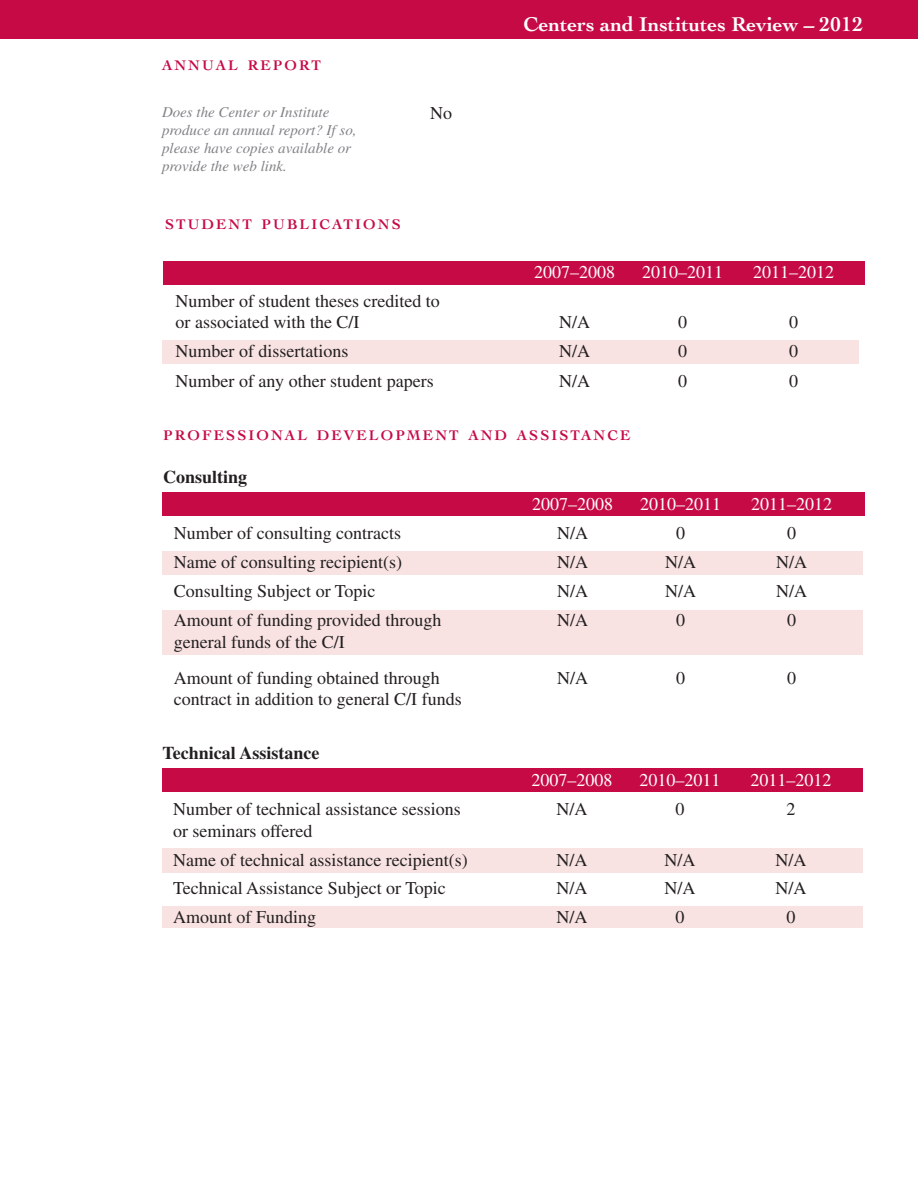
<style>
.page{position:relative;width:918px;height:1188px;background:#fff}
.page>*{position:absolute;margin:0;border:0;box-sizing:border-box;transform-origin:0 0}
.t1{font:700 21px "Cochin";color:#fff}
.t2{font:18px/21.6px "Times";color:#231f20}
.t3{font:18px "Times";color:#fff}
.t4{font:700 18px "Times";color:#231f20}
.question{font:italic 15px/18px "Times";color:#808285}
.sub-heading{font:700 14.7px "Cochin";letter-spacing:.145em;color:#c60a45}
</style>
<div class="page">
<div style="left:162px;top:610px;width:701px;height:45px;background:#f8e3e2"></div>
<div style="left:162px;top:551px;width:701px;height:24px;background:#f8e3e2"></div>
<div style="left:162px;top:340px;width:697px;height:23px;background:#f8e3e2"></div>
<div style="left:163px;top:261px;width:702px;height:23px;background:#c60a45"></div>
<div style="left:162px;top:492px;width:702px;height:24px;background:#c60a45"></div>
<div style="left:163px;top:768px;width:700px;height:24px;background:#c60a45"></div>
<div style="left:163px;top:849px;width:700px;height:24px;background:#f8e3e2"></div>
<div style="left:163px;top:906px;width:700px;height:21px;background:#f8e3e2"></div>
<div style="left:0;top:0;width:918px;height:39px;background:#c60a45"></div>
<p class="sub-heading" style="left:162px;top:56px;width:160px">ANNUAL REPORT</p>
<p class="question" style="left:162px;top:103px;width:196px">Does the Center or Institute produce an annual report? If so, please have copies available or provide the web link.</p>
<p class="sub-heading" style="left:165px;top:216px;width:237px">STUDENT PUBLICATIONS</p>
<p class="t2" style="left:430px;top:102px;width:23px">No</p>
<p class="t2" style="left:176px;top:290px;width:266px">Number of student theses credited to or associated with the C/I</p>
<p class="t1" style="left:524px;top:12px;width:341px">Centers and Institutes Review – 2012</p>
<p class="t3" style="left:534px;top:261px;width:82px">2007–2008</p>
<p class="t3" style="left:642px;top:261px;width:82px">2010–2011</p>
<p class="t3" style="left:753px;top:261px;width:82px">2011–2012</p>
<p class="t2" style="left:559px;top:311px;width:32px">N/A</p>
<p class="t2" style="left:678px;top:311px;width:10px">0</p>
<p class="t2" style="left:789px;top:311px;width:10px">0</p>
<p class="t2" style="left:176px;top:341px;width:174px">Number of dissertations</p>
<p class="t2" style="left:559px;top:341px;width:32px">N/A</p>
<p class="t2" style="left:678px;top:341px;width:10px">0</p>
<p class="t2" style="left:789px;top:341px;width:10px">0</p>
<p class="t2" style="left:176px;top:370px;width:260px">Number of any other student papers</p>
<p class="t2" style="left:559px;top:370px;width:32px">N/A</p>
<p class="t2" style="left:678px;top:370px;width:10px">0</p>
<p class="t2" style="left:789px;top:370px;width:10px">0</p>
<p class="sub-heading" style="left:163px;top:426px;width:469px">PROFESSIONAL DEVELOPMENT AND ASSISTANCE</p>
<p class="t4" style="left:163px;top:466px;width:86px">Consulting</p>
<p class="t3" style="left:532px;top:494px;width:82px">2007–2008</p>
<p class="t3" style="left:640px;top:494px;width:82px">2010–2011</p>
<p class="t3" style="left:751px;top:494px;width:83px">2011–2012</p>
<p class="t2" style="left:174px;top:522px;width:229px">Number of consulting contracts</p>
<p class="t2" style="left:557px;top:522px;width:32px">N/A</p>
<p class="t2" style="left:676px;top:522px;width:10px">0</p>
<p class="t2" style="left:787px;top:522px;width:10px">0</p>
<p class="t2" style="left:174px;top:551px;width:230px">Name of consulting recipient(s)</p>
<p class="t2" style="left:557px;top:551px;width:32px">N/A</p>
<p class="t2" style="left:665px;top:551px;width:32px">N/A</p>
<p class="t2" style="left:776px;top:551px;width:32px">N/A</p>
<p class="t2" style="left:174px;top:580px;width:203px">Consulting Subject or Topic</p>
<p class="t2" style="left:557px;top:580px;width:32px">N/A</p>
<p class="t2" style="left:665px;top:580px;width:32px">N/A</p>
<p class="t2" style="left:776px;top:580px;width:32px">N/A</p>
<p class="t2" style="left:174px;top:609px;width:269px">Amount of funding provided through</p>
<p class="t2" style="left:557px;top:609px;width:32px">N/A</p>
<p class="t2" style="left:676px;top:609px;width:10px">0</p>
<p class="t2" style="left:787px;top:609px;width:10px">0</p>
<p class="t2" style="left:174px;top:631px;width:172px">general funds of the C/I</p>
<p class="t2" style="left:174px;top:667px;width:267px">Amount of funding obtained through</p>
<p class="t2" style="left:557px;top:667px;width:32px">N/A</p>
<p class="t2" style="left:676px;top:667px;width:10px">0</p>
<p class="t2" style="left:787px;top:667px;width:10px">0</p>
<p class="t2" style="left:174px;top:688px;width:289px">contract in addition to general C/I funds</p>
<p class="t4" style="left:163px;top:742px;width:158px">Technical Assistance</p>
<p class="t3" style="left:532px;top:770px;width:82px">2007–2008</p>
<p class="t3" style="left:640px;top:770px;width:82px">2010–2011</p>
<p class="t3" style="left:751px;top:770px;width:82px">2011–2012</p>
<p class="t2" style="left:173px;top:798px;width:289px">Number of technical assistance sessions</p>
<p class="t2" style="left:557px;top:798px;width:32px">N/A</p>
<p class="t2" style="left:676px;top:798px;width:10px">0</p>
<p class="t2" style="left:787px;top:798px;width:10px">2</p>
<p class="t2" style="left:173px;top:820px;width:141px">or seminars offered</p>
<p class="t2" style="left:173px;top:849px;width:296px">Name of technical assistance recipient(s)</p>
<p class="t2" style="left:557px;top:849px;width:32px">N/A</p>
<p class="t2" style="left:665px;top:849px;width:32px">N/A</p>
<p class="t2" style="left:776px;top:849px;width:32px">N/A</p>
<p class="t2" style="left:173px;top:877px;width:274px">Technical Assistance Subject or Topic</p>
<p class="t2" style="left:557px;top:877px;width:32px">N/A</p>
<p class="t2" style="left:665px;top:877px;width:32px">N/A</p>
<p class="t2" style="left:776px;top:877px;width:32px">N/A</p>
<p class="t2" style="left:173px;top:906px;width:145px">Amount of Funding</p>
<p class="t2" style="left:557px;top:906px;width:32px">N/A</p>
<p class="t2" style="left:676px;top:906px;width:10px">0</p>
<p class="t2" style="left:787px;top:906px;width:10px">0</p>
</div>
